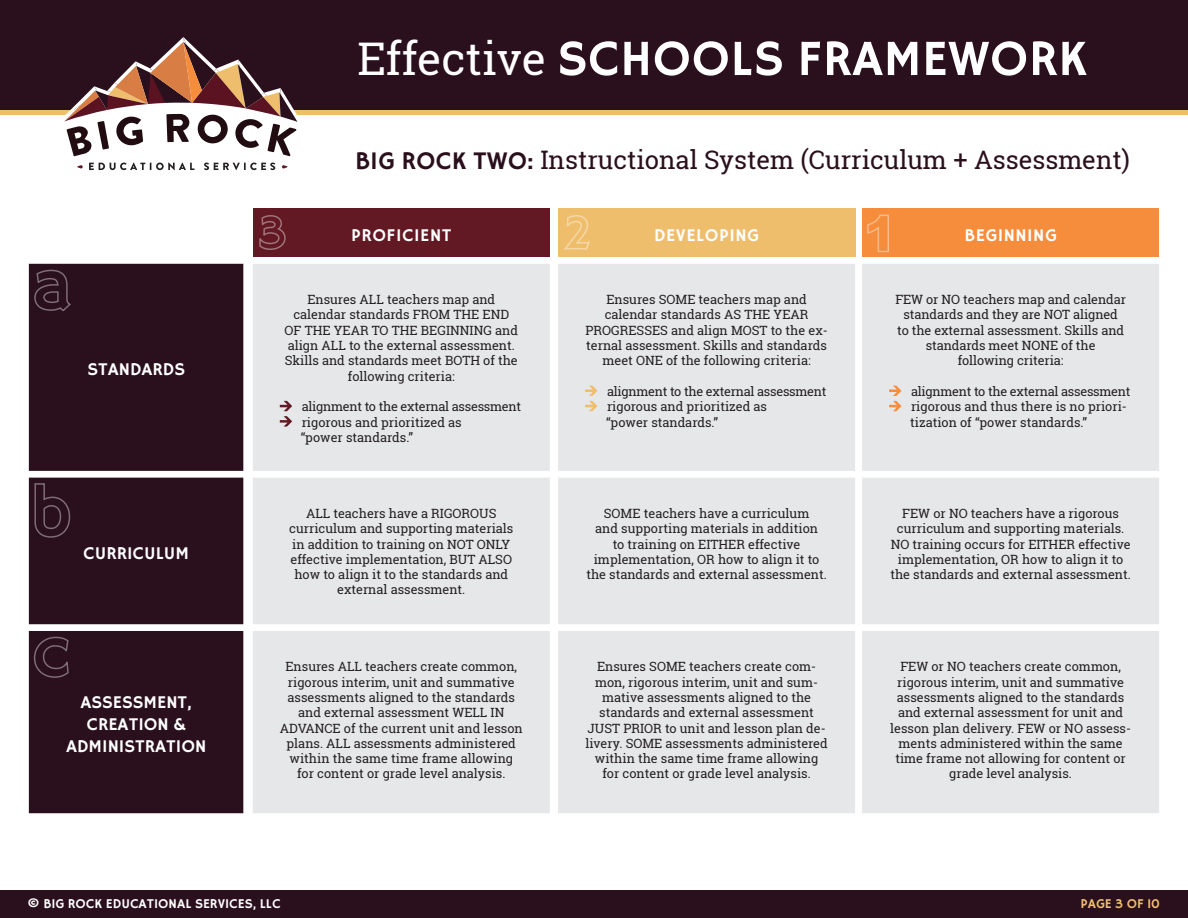
<style>
.page{position:relative;width:1188px;height:918px;background:#fff}
.page>*{position:absolute;margin:0;border:0;box-sizing:border-box;transform-origin:0 0}
.t1{font:51px "Hammersmith One";color:#fff}
.t2{font:25.5px "Roboto Slab";color:#2a0f1c}
.t3{font:18px/21.6px "Hammersmith One";color:#fff;text-align:center}
.t4{font:18px "Hammersmith One";letter-spacing:.03em;color:#fff}
.t5{font:13.5px "Hammersmith One";color:#fff}
.t6{font:13.5px "Hammersmith One";color:#efbe6d}
.t7{font:12.75px/15.3px "Roboto Slab";color:#231f20;text-align:center}
.s1{font-family:"Roboto Slab";font-size:45px}
.s2{font-family:"Hammersmith One"}
</style>
<div class="page">
<div style="left:0;top:890px;width:1187px;height:28px;background:#2a0f1c"></div>
<div style="left:0;top:0;width:1188px;height:110px;background:#2a0f1c"></div>
<div style="left:0;top:110px;width:1188px;height:5px;background:#efbe6d"></div>
<svg style="left:64px;top:37px;width:234px;height:133px"></svg>
<div style="left:253px;top:208px;width:297px;height:49px;background:#621924"></div>
<div style="left:558px;top:208px;width:297px;height:49px;background:#efbe6d"></div>
<div style="left:862px;top:208px;width:297px;height:49px;background:#f68d3c"></div>
<div style="left:29px;top:264px;width:215px;height:549px;background:#2a0f1c"></div>
<div style="left:253px;top:264px;width:906px;height:549px;background:#e6e7e9"></div>
<svg style="left:280px;top:401px;width:12px;height:26px"></svg>
<svg style="left:585px;top:386px;width:13px;height:25px"></svg>
<svg style="left:889px;top:386px;width:13px;height:25px"></svg>
<svg style="left:33px;top:269px;width:40px;height:43px;background:#39202c"></svg>
<svg style="left:259px;top:215px;width:27px;height:35px"></svg>
<svg style="left:564px;top:215px;width:26px;height:35px"></svg>
<svg style="left:867px;top:214px;width:22px;height:39px"></svg>
<svg style="left:34px;top:482px;width:37px;height:57px;background:#371d29"></svg>
<svg style="left:33px;top:636px;width:37px;height:43px;background:#371e2a"></svg>
<h1 class="t1" style="left:357px;top:31px;width:732px"><span class="s1">Effective</span> SCHOOLS FRAMEWORK</h1>
<h2 class="t2" style="left:355px;top:142px;width:776px"><span class="s2">BIG ROCK TWO:</span> Instructional System (Curriculum + Assessment)</h2>
<h3 class="t3" style="left:87px;top:360px;width:99px">STANDARDS</h3>
<h3 class="t3" style="left:83px;top:543px;width:107px">CURRICULUM</h3>
<h3 class="t3" style="left:66px;top:693px;width:142px">ASSESSMENT,<br>CREATION &amp;<br>ADMINISTRATION</h3>
<h3 class="t4" style="left:351px;top:225px;width:102px">PROFICIENT</h3>
<h3 class="t4" style="left:654px;top:225px;width:106px">DEVELOPING</h3>
<h3 class="t4" style="left:964px;top:225px;width:94px">BEGINNING</h3>
<p class="t7" style="left:285px;top:292px;width:235px">Ensures ALL teachers map and calendar standards FROM THE END<br>OF THE YEAR TO THE BEGINNING and align ALL to the external assessment.<br>Skills and standards meet BOTH of the following criteria:</p>
<p class="t7" style="left:301px;top:399px;width:222px;text-align:left">alignment to the external assessment rigorous and prioritized as<br>“power standards.”</p>
<p class="t7" style="left:585px;top:292px;width:244px">Ensures SOME teachers map and calendar standards AS THE YEAR PROGRESSES and align MOST to the ex&shy;ternal assessment. Skills and standards meet ONE of the following criteria:</p>
<p class="t7" style="left:606px;top:384px;width:222px;text-align:left">alignment to the external assessment rigorous and prioritized as<br>“power standards.”</p>
<p class="t7" style="left:895px;top:292px;width:232px">FEW or NO teachers map and calendar standards and they are NOT aligned<br>to the external assessment. Skills and standards meet NONE of the<br>following criteria:</p>
<p class="t7" style="left:910px;top:384px;width:222px;text-align:left">alignment to the external assessment rigorous and thus there is no priori&shy;tization of “power standards.”</p>
<p class="t7" style="left:289px;top:506px;width:226px">ALL teachers have a RIGOROUS curriculum and supporting materials in addition to training on NOT ONLY effective implementation, BUT ALSO how to align it to the standards and external assessment.</p>
<p class="t7" style="left:586px;top:506px;width:242px">SOME teachers have a curriculum<br>and supporting materials in addition<br>to training on EITHER effective implementation, OR how to align it to the standards and external assessment.</p>
<p class="t7" style="left:890px;top:506px;width:242px">FEW or NO teachers have a rigorous curriculum and supporting materials.<br>NO training occurs for EITHER effective implementation, OR how to align it to the standards and external assessment.</p>
<p class="t7" style="left:280px;top:659px;width:244px">Ensures ALL teachers create common, rigorous interim, unit and summative assessments aligned to the standards and external assessment WELL IN ADVANCE of the current unit and lesson plans. ALL assessments administered within the same time frame allowing for content or grade level analysis.</p>
<p class="t7" style="left:585px;top:659px;width:244px">Ensures SOME teachers create com&shy;mon, rigorous interim, unit and sum&shy;mative assessments aligned to the standards and external assessment JUST PRIOR to unit and lesson plan de&shy;livery. SOME assessments administered within the same time frame allowing for content or grade level analysis.</p>
<p class="t7" style="left:890px;top:659px;width:242px">FEW or NO teachers create common, rigorous interim, unit and summative assessments aligned to the standards and external assessment for unit and lesson plan delivery. FEW or NO assess&shy;ments administered within the same time frame not allowing for content or grade level analysis.</p>
<p class="t5" style="left:27px;top:897px;width:255px">© BIG ROCK EDUCATIONAL SERVICES, LLC</p>
<p class="t6" style="left:1080px;top:897px;width:81px">PAGE 3 OF 10</p>
</div>
